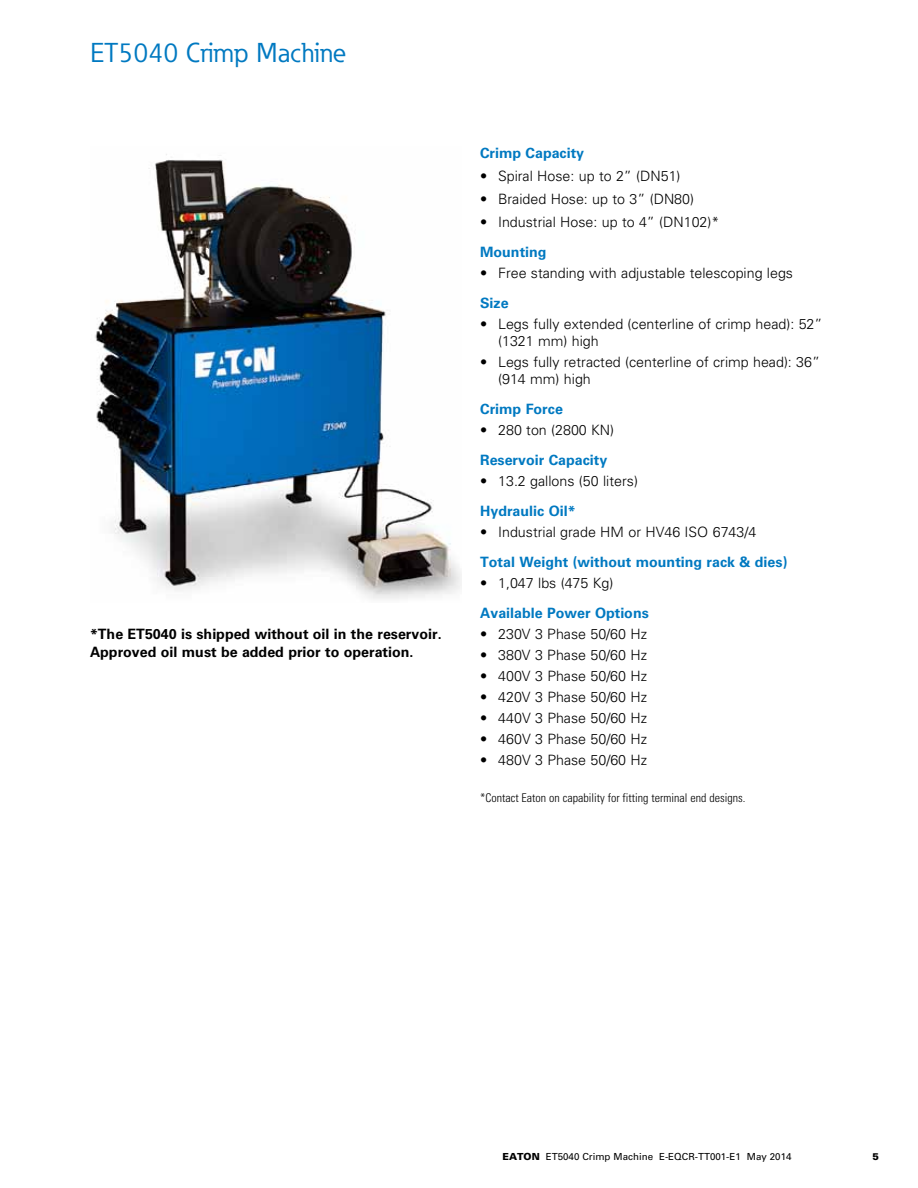
<style>
.page{position:relative;width:918px;height:1188px;background:#fff}
.page>*{position:absolute;margin:0;border:0;box-sizing:border-box;transform-origin:0 0}
.t1{font:27px "Eaton";color:#0079c1}
.t2{font:300 14.25px/17.1px "Univers LT Std";color:#000}
.t3{font:700 14.25px "Univers LT Std";color:#0079c1}
.t4{font:700 14.25px/18px "Univers LT Std";color:#000}
.t5{font:300 condensed 12px "Univers LT Std";color:#000}
.t6{font:9.75px "Univers LT Std";color:#000}
.t7{font:900 9.75px "Univers LT Std";color:#000}
.s1{font-weight:900}
</style>
<div class="page">
<img style="left:95px;top:154px;width:367px;height:445px">
<h1 class="t1" style="left:90px;top:36px;width:258px">ET5040 Crimp Machine</h1>
<p class="t4" style="left:90px;top:626px;width:353px">*The ET5040 is shipped without oil in the reservoir.<br>Approved oil must be added prior to operation.</p>
<p class="t3" style="left:480px;top:144px;width:106px">Crimp Capacity</p>
<p class="t2" style="left:480px;top:167px;width:202px">• Spiral Hose: up to 2” (DN51)</p>
<p class="t2" style="left:480px;top:190px;width:216px">• Braided Hose: up to 3” (DN80)</p>
<p class="t2" style="left:480px;top:213px;width:241px">• Industrial Hose: up to 4” (DN102)*</p>
<p class="t3" style="left:480px;top:243px;width:68px">Mounting</p>
<p class="t2" style="left:480px;top:264px;width:315px">• Free standing with adjustable telescoping legs</p>
<p class="t3" style="left:480px;top:294px;width:30px">Size</p>
<p class="t2" style="left:498px;top:315px;width:326px;text-indent:-18px">• Legs fully extended (centerline of crimp head): 52” (1321 mm) high</p>
<p class="t2" style="left:498px;top:353px;width:323px;text-indent:-18px">• Legs fully retracted (centerline of crimp head): 36” (914 mm) high</p>
<p class="t3" style="left:480px;top:401px;width:84px">Crimp Force</p>
<p class="t2" style="left:480px;top:421px;width:136px">• 280 ton (2800 KN)</p>
<p class="t3" style="left:480px;top:452px;width:129px">Reservoir Capacity</p>
<p class="t2" style="left:480px;top:472px;width:159px">• 13.2 gallons (50 liters)</p>
<p class="t3" style="left:480px;top:503px;width:97px">Hydraulic Oil*</p>
<p class="t2" style="left:480px;top:523px;width:278px">• Industrial grade HM or HV46 ISO 6743/4</p>
<p class="t3" style="left:480px;top:554px;width:309px">Total Weight (without mounting rack &amp; dies)</p>
<p class="t2" style="left:480px;top:574px;width:135px">• 1,047 lbs (475 Kg)</p>
<p class="t3" style="left:480px;top:605px;width:170px">Available Power Options</p>
<p class="t2" style="left:480px;top:625px;width:168px">• 230V 3 Phase 50/60 Hz</p>
<p class="t2" style="left:480px;top:646px;width:168px">• 380V 3 Phase 50/60 Hz</p>
<p class="t2" style="left:480px;top:667px;width:168px">• 400V 3 Phase 50/60 Hz</p>
<p class="t2" style="left:480px;top:688px;width:168px">• 420V 3 Phase 50/60 Hz</p>
<p class="t2" style="left:480px;top:709px;width:168px">• 440V 3 Phase 50/60 Hz</p>
<p class="t2" style="left:480px;top:730px;width:168px">• 460V 3 Phase 50/60 Hz</p>
<p class="t2" style="left:480px;top:751px;width:168px">• 480V 3 Phase 50/60 Hz</p>
<p class="t5" style="left:480px;top:790px;width:267px">*Contact Eaton on capability for fitting terminal end designs.</p>
<p class="t6" style="left:503px;top:1150px;width:291px"><span class="s1">EATON</span> ET5040 Crimp Machine E-EQCR-TT001-E1 May 2014</p>
<p class="t7" style="left:872px;top:1150px;width:8px">5</p>
</div>
